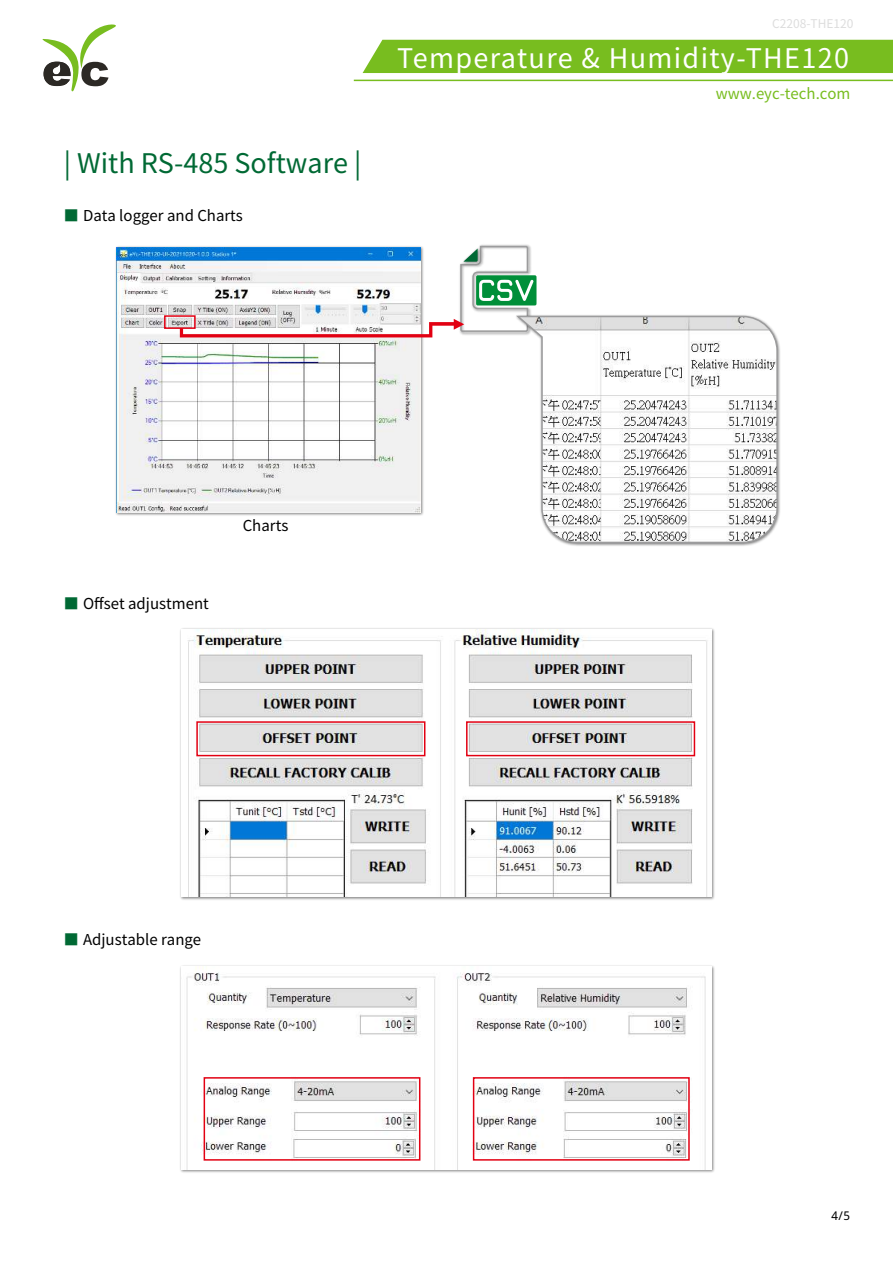
<style>
.page{position:relative;width:893px;height:1263px;background:#fff}
.page>*{position:absolute;margin:0;border:0;box-sizing:border-box;transform-origin:0 0}
.t1{font:27px "Noto Sans CJ Ktc";letter-spacing:.05em;color:#fff}
.t2{font:27px "Noto Sans CJ Ktc";color:#006934}
.t3{font:15px "Noto Sans CJ Ktc";color:#000}
.t4{font:15px "Noto Sans CJ Ktc";color:#78bd1f}
.t5{font:12px "Noto Sans CJ Ktc";color:#ddd}
.t6{font:12px "Microsoft Jheng Hei";color:#000}
.s1{color:#006934}
</style>
<div class="page">
<svg style="left:42px;top:24px;width:74px;height:68px"></svg>
<img style="left:180px;top:965px;width:535px;height:208px">
<img style="left:181px;top:966px;width:530px;height:203px">
<div style="left:204px;top:1077px;width:216px;height:83px;border:2px solid #e20012"></div>
<div style="left:473px;top:1077px;width:217px;height:83px;border:2px solid #e20012"></div>
<img style="left:115px;top:246px;width:310px;height:270px">
<img style="left:117px;top:247px;width:303px;height:266px">
<div style="left:164px;top:315px;width:32px;height:14px;border:2px solid #e20012"></div>
<img style="left:529px;top:245px;width:2px;height:30px">
<svg style="left:459px;top:39px;width:70px;height:1134px"></svg>
<svg style="left:476px;top:275px;width:60px;height:27px"></svg>
<img style="left:460px;top:245px;width:23px;height:22px">
<svg style="left:464px;top:249px;width:14px;height:13px"></svg>
<svg style="left:180px;top:319px;width:270px;height:18px"></svg>
<img style="left:450px;top:302px;width:330px;height:325px">
<svg style="left:514px;top:315px;width:265px;height:229px"></svg>
<img style="left:180px;top:627px;width:535px;height:274px">
<img style="left:181px;top:630px;width:530px;height:266px">
<div style="left:196px;top:721px;width:229px;height:35px;border:2px solid #e20012"></div>
<div style="left:466px;top:721px;width:229px;height:35px;border:2px solid #e20012"></div>
<div style="left:363px;top:40px;width:530px;height:33px;background:#78bd1f"></div>
<hr style="left:354px;top:80px;width:539px;height:1px;background:#78bd1f">
<h1 class="t2" style="left:64px;top:147px;width:299px">| With RS-485 Software |</h1>
<p class="t3" style="left:64px;top:207px;width:181px"><span class="s1">■</span> Data logger and Charts</p>
<p class="t5" style="left:772px;top:17px;width:83px">C2208-THE120</p>
<h1 class="t1" style="left:397px;top:43px;width:453px">Temperature &amp; Humidity-THE120</h1>
<p class="t4" style="left:716px;top:85px;width:136px">www.eyc-tech.com</p>
<p class="t3" style="left:64px;top:595px;width:147px"><span class="s1">■</span> Offset adjustment</p>
<p class="t3" style="left:243px;top:517px;width:47px">Charts</p>
<p class="t3" style="left:64px;top:931px;width:139px"><span class="s1">■</span> Adjustable range</p>
<p class="t6" style="left:831px;top:1207px;width:20px">SNT</p>
</div>
